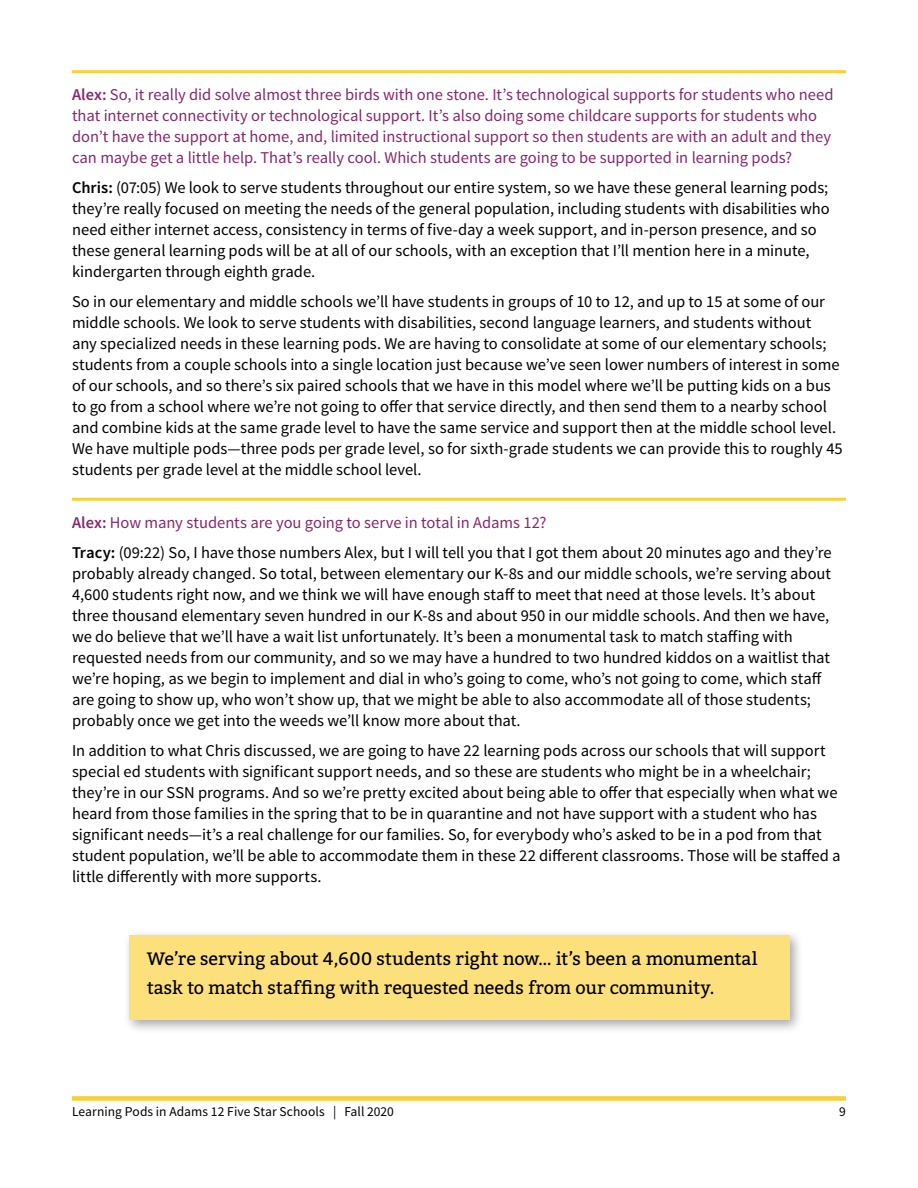
<style>
.page{position:relative;width:918px;height:1188px;background:#fff}
.page>*{position:absolute;margin:0;border:0;box-sizing:border-box;transform-origin:0 0}
.t1{font:18px/28.5px "Bitter";letter-spacing:-.005em;color:#000}
.t2{font:16.5px/21px "Source Sans Pro";color:#000}
.t3{font:16.5px/21px "Source Sans Pro";color:#85286b}
.t4{font:13.5px "Source Sans Pro";letter-spacing:.005em;color:#000}
.s1{font-weight:600}
.s2{font-weight:600;color:#85286b}
.s3{color:#85286b}
</style>
<div class="page">
<div style="left:72px;top:1096px;width:774px;height:5px;background:#fbcf36"></div>
<hr style="left:72px;top:70px;width:774px;height:3px;background:#fbcf36">
<hr style="left:72px;top:498px;width:774px;height:3px;background:#fbcf36">
<div style="left:123px;top:929px;width:681px;height:105px;background:#000;opacity:.35"></div>
<div style="left:129px;top:935px;width:660px;height:84px;background:#fce07c"></div>
<p class="t3" style="left:72px;top:85px;width:763px"><span class="s1">Alex:</span> So, it really did solve almost three birds with one stone. It’s technological supports for students who need that internet connectivity or technological support. It’s also doing some childcare supports for students who don’t have the support at home, and, limited instructional support so then students are with an adult and they can maybe get a little help. That’s really cool. Which students are going to be supported in learning pods?</p>
<p class="t2" style="left:72px;top:178px;width:759px"><span class="s1">Chris:</span> (07:05) We look to serve students throughout our entire system, so we have these general learning pods; they’re really focused on meeting the needs of the general population, including students with disabilities who need either internet access, consistency in terms of five-day a week support, and in-person presence, and so these general learning pods will be at all of our schools, with an exception that I’ll mention here in a minute, kindergarten through eighth grade.</p>
<p class="t2" style="left:72px;top:292px;width:772px">So in our elementary and middle schools we’ll have students in groups of 10 to 12, and up to 15 at some of our middle schools. We look to serve students with disabilities, second language learners, and students without<br>any specialized needs in these learning pods. We are having to consolidate at some of our elementary schools; students from a couple schools into a single location just because we’ve seen lower numbers of interest in some of our schools, and so there’s six paired schools that we have in this model where we’ll be putting kids on a bus to go from a school where we’re not going to offer that service directly, and then send them to a nearby school and combine kids at the same grade level to have the same service and support then at the middle school level.<br>We have multiple pods—three pods per grade level, so for sixth-grade students we can provide this to roughly 45 students per grade level at the middle school level.</p>
<p class="t2" style="left:72px;top:508px;width:761px;line-height:30px"><span class="s2">Alex:</span> <span class="s3">How many students are you going to serve in total in Adams 12?<br></span><span class="s1">Tracy:</span> (09:22) So, I have those numbers Alex, but I will tell you that I got them about 20 minutes ago and they’re</p>
<p class="t2" style="left:72px;top:563px;width:761px">probably already changed. So total, between elementary our K-8s and our middle schools, we’re serving about 4,600 students right now, and we think we will have enough staff to meet that need at those levels. It’s about three thousand elementary seven hundred in our K-8s and about 950 in our middle schools. And then we have, we do believe that we’ll have a wait list unfortunately. It’s been a monumental task to match staffing with requested needs from our community, and so we may have a hundred to two hundred kiddos on a waitlist that we’re hoping, as we begin to implement and dial in who’s going to come, who’s not going to come, which staff are going to show up, who won’t show up, that we might be able to also accommodate all of those students; probably once we get into the weeds we’ll know more about that.</p>
<p class="t2" style="left:72px;top:740px;width:770px">In addition to what Chris discussed, we are going to have 22 learning pods across our schools that will support special ed students with significant support needs, and so these are students who might be in a wheelchair; they’re in our SSN programs. And so we’re pretty excited about being able to offer that especially when what we heard from those families in the spring that to be in quarantine and not have support with a student who has significant needs—it’s a real challenge for our families. So, for everybody who’s asked to be in a pod from that student population, we’ll be able to accommodate them in these 22 different classrooms. Those will be staffed a little differently with more supports.</p>
<p class="t1" style="left:147px;top:945px;width:612px">We’re serving about 4,600 students right now… it’s been a monumental task to match staffing with requested needs from our community.</p>
<p class="t4" style="left:72px;top:1103px;width:324px">Learning Pods in Adams 12 Five Star Schools | Fall 2020</p>
<p class="t4" style="left:839px;top:1103px;width:8px">9</p>
</div>
